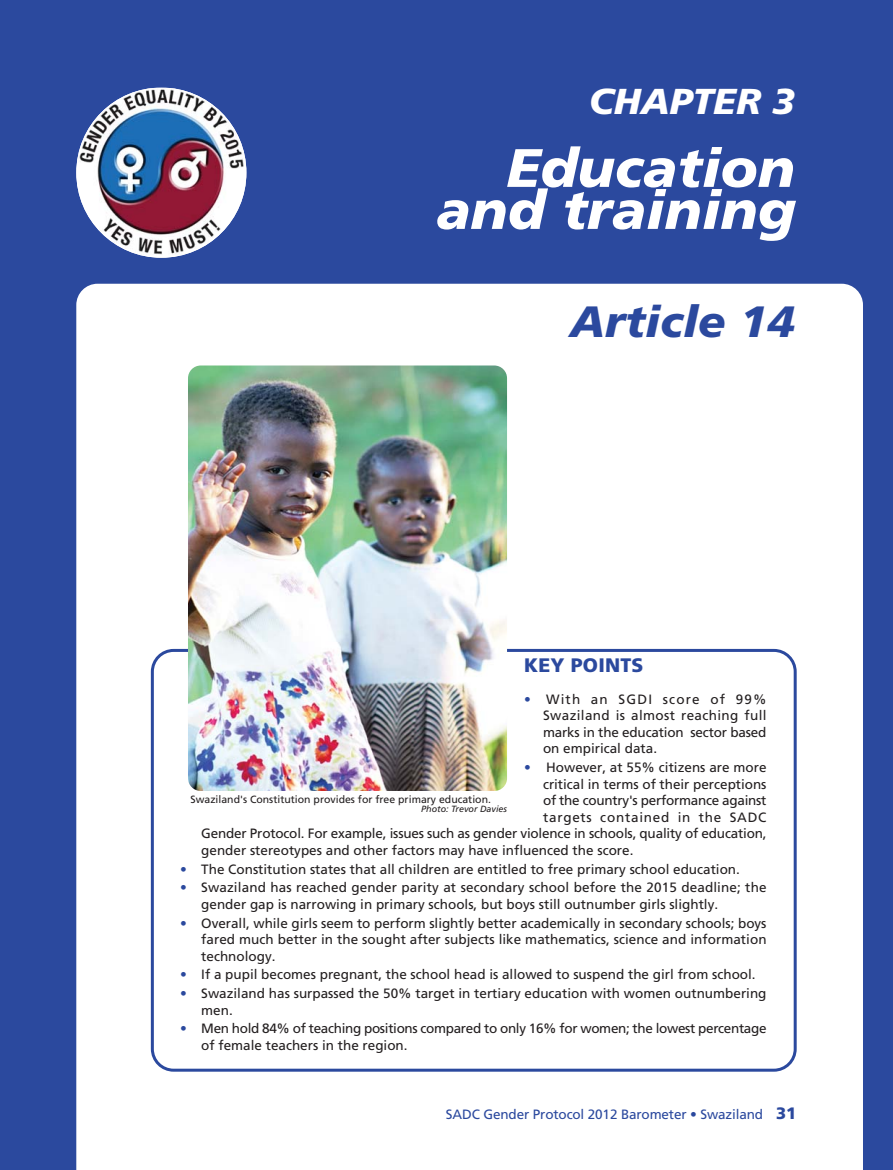
<style>
.page{position:relative;width:893px;height:1170px;background:#fff}
.page>*{position:absolute;margin:0;border:0;box-sizing:border-box;transform-origin:0 0}
.t1{font:italic 900 54px/42px "Frutiger LT Std";color:#fff;text-align:right;scale:1.04 1}
.t2{font:italic 900 43.8px "Frutiger LT Std";color:#2b499e;scale:1.04 1}
.t3{font:italic 900 36px "Frutiger LT Std";color:#fff;scale:1.04 1}
.t4{font:900 19.5px "Frutiger LT Std";letter-spacing:.01em;color:#2b499e}
.t5{font:13.5px/16.5px "Frutiger LT Std";color:#231f20;text-align:justify}
.t6{font:13.5px/16.5px "Frutiger LT Std";letter-spacing:-.025em;color:#231f20}
.t7{font:13.5px "Frutiger LT Std";letter-spacing:-.01em;color:#2b499e}
.t8{font:13.5px "Frutiger LT Std";letter-spacing:-.02em;color:#231f20}
.t9{font:13.5px "Frutiger LT Std";letter-spacing:.055em;color:#231f20}
.t10{font:10.5px "Frutiger LT Std";color:#231f20}
.t11{font:italic 9px "Frutiger LT Std";color:#231f20}
.s1{font-weight:900;color:#2b499e}
.s2{font-weight:900;font-size:16.5px}
</style>
<div class="page">
<div style="left:0;top:0;width:893px;height:1169px;background:#2b499e"></div>
<div style="left:76px;top:284px;width:787px;height:885px;background:#fff"></div>
<img style="left:76px;top:88px;width:170px;height:169px;border-radius:50%">
<div style="left:151px;top:649px;width:646px;height:422px;border:3px solid #2b499e;border-radius:21px"></div>
<img style="left:188px;top:365px;width:319px;height:425px;border-radius:13px">
<h3 class="t3" style="left:589px;top:86px;width:200px">CHAPTER 3</h3>
<h1 class="t1" style="left:436px;top:149px;width:346px">Education and training</h1>
<h2 class="t2" style="left:570px;top:302px;width:218px">Article 14</h2>
<h3 class="t4" style="left:524px;top:656px;width:121px">KEY POINTS</h3>
<p class="t5" style="left:543px;top:691px;width:225px;text-indent:-19px"><span class="s1">•</span> With an SGDI score of 99% Swaziland is almost reaching full marks in the education sector based on empirical data.</p>
<p class="t5" style="left:524px;top:759px;width:244px"><span class="s1">•</span> However, at 55% citizens are more</p>
<p class="t5" style="left:543px;top:776px;width:225px">critical in terms of their perceptions</p>
<p class="t8" style="left:543px;top:794px;width:225px">of the country's performance against</p>
<p class="t9" style="left:543px;top:811px;width:225px">targets contained in the SADC</p>
<p class="t5" style="left:201px;top:825px;width:567px">Gender Protocol. For example, issues such as gender violence in schools, quality of education,</p>
<p class="t5" style="left:201px;top:842px;width:434px">gender stereotypes and other factors may have influenced the score.</p>
<p class="t5" style="left:180px;top:861px;width:561px"><span class="s1">•</span> The Constitution states that all children are entitled to free primary school education.</p>
<p class="t5" style="left:201px;top:879px;width:567px;text-indent:-21px"><span class="s1">•</span> Swaziland has reached gender parity at secondary school before the 2015 deadline; the gender gap is narrowing in primary schools, but boys still outnumber girls slightly.</p>
<p class="t5" style="left:201px;top:915px;width:567px;text-indent:-21px"><span class="s1">•</span> Overall, while girls seem to perform slightly better academically in secondary schools; boys fared much better in the sought after subjects like mathematics, science and information technology.</p>
<p class="t5" style="left:180px;top:966px;width:577px"><span class="s1">•</span> If a pupil becomes pregnant, the school head is allowed to suspend the girl from school.</p>
<p class="t5" style="left:201px;top:985px;width:567px;text-indent:-21px"><span class="s1">•</span> Swaziland has surpassed the 50% target in tertiary education with women outnumbering men.</p>
<p class="t6" style="left:201px;top:1020px;width:567px;text-indent:-21px"><span class="s1">•</span> Men hold 84% of teaching positions compared to only 16% for women; the lowest percentage of female teachers in the region.</p>
<p class="t10" style="left:191px;top:794px;width:302px">Swaziland's Constitution provides for free primary education.</p>
<p class="t11" style="left:421px;top:804px;width:87px">Photo: Trevor Davies</p>
<p class="t7" style="left:446px;top:1108px;width:352px">SADC Gender Protocol 2012 Barometer • Swaziland <span class="s2">31</span></p>
</div>
